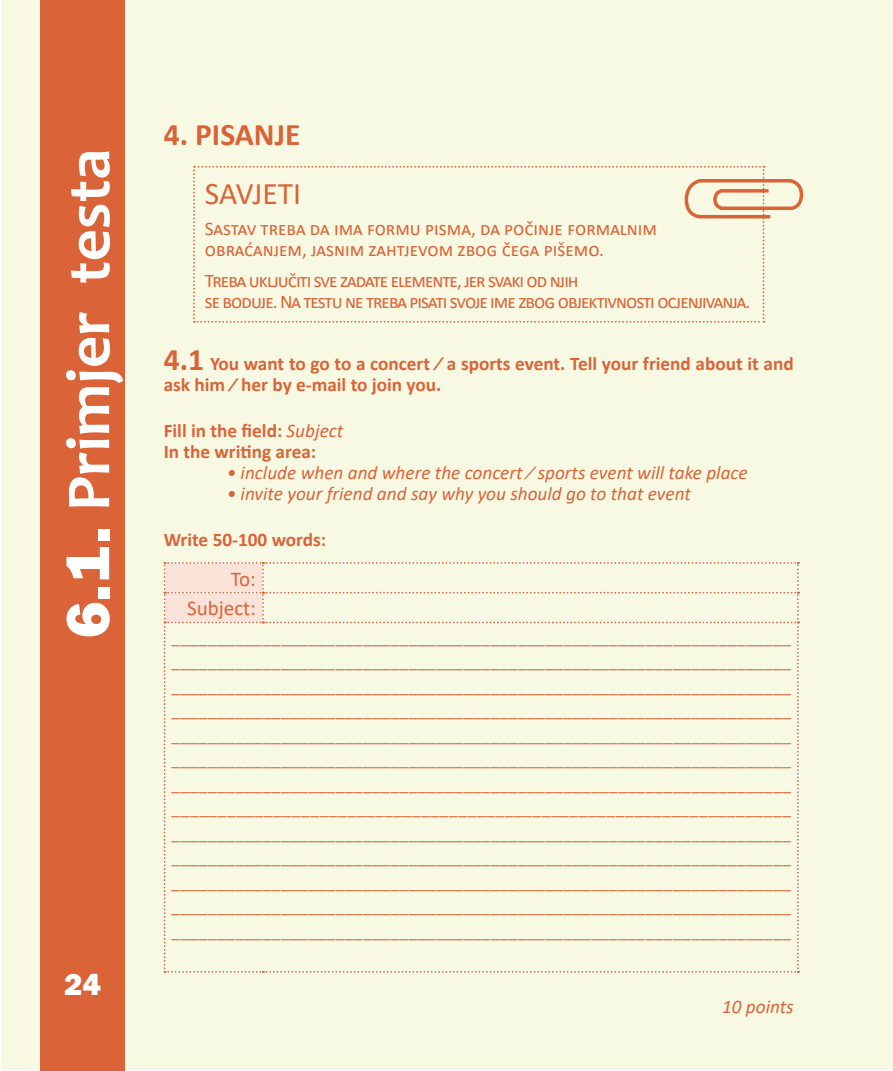
<style>
.page{position:relative;width:893px;height:1071px;background:#fff}
.page>*{position:absolute;margin:0;border:0;box-sizing:border-box;transform-origin:0 0}
.t1{font:700 63px "Candara";color:#fff}
.t2{font:700 31.5px "Calibri";color:#da6338}
.t3{font:31.5px "Calibri";letter-spacing:-.005em;color:#da6338}
.t4{font:800 31.5px "Franklin Gothic";color:#fff}
.t5{font:21px/29.8px "Calibri";color:#da6338;text-align:right}
.t6{font:700 19.25px/21px "Calibri";color:#da6338}
.t7{font:19.25px/21px "Calibri";letter-spacing:-.05em;color:#da6338}
.t8{font:italic 19.25px "Calibri";color:#da6338}
.t9{font:19.25px/21px "Calibri";color:#da6338}
.t10{font:17.5px/24.5px "Calibri";color:#da6338;text-align:justify}
.s1{font-family:"Franklin Gothic";font-weight:800}
.s2{font-size:31.5px}
.s3{font-weight:400;font-style:italic}
</style>
<div class="page">
<div style="left:1px;top:1px;width:891px;height:1069px;background:#f8f9e3"></div>
<svg style="left:164px;top:562px;width:635px;height:411px"></svg>
<div style="left:41px;top:0;width:84px;height:1070px;background:#da6338"></div>
<svg style="left:193px;top:166px;width:611px;height:157px"></svg>
<h1 class="t1" style="left:49px;top:638px;width:491px;rotate:-90deg"><span class="s1">6.1.</span> Primjer testa</h1>
<h2 class="t4" style="left:64px;top:964px;width:38px">24</h2>
<h2 class="t2" style="left:164px;top:112px;width:138px">4. PISANJE</h2>
<h2 class="t3" style="left:205px;top:172px;width:98px">SAVJETI</h2>
<p class="t9" style="left:205px;top:218px;width:454px">Sastav treba da ima formu pisma, da počinje formalnim obraćanjem, jasnim zahtjevom zbog čega pišemo.</p>
<p class="t7" style="left:205px;top:270px;width:547px">Treba uključiti sve zadate elemente, jer svaki od njih<br>se boduje. Na testu ne treba pisati svoje ime zbog objektivnosti ocjenjivanja.</p>
<p class="t6" style="left:164px;top:353px;width:632px"><span class="s2">4.1</span> You want to go to a concert ∕ a sports event. Tell your friend about it and ask him ∕ her by e-mail to join you.</p>
<p class="t6" style="left:164px;top:420px;width:181px">Fill in the field: <span class="s3">Subject<br></span>In the writing area:</p>
<p class="t8" style="left:227px;top:459px;width:522px">• include when and where the concert ∕ sports event will take place</p>
<p class="t8" style="left:227px;top:480px;width:466px">• invite your friend and say why you should go to that event</p>
<p class="t6" style="left:164px;top:529px;width:164px">Write 50-100 words:</p>
<p class="t5" style="left:187px;top:563px;width:70px">To:<br>Subject:</p>
<p class="t10" style="left:172px;top:624px;width:621px">____________________________________________________________________ ____________________________________________________________________ ____________________________________________________________________ ____________________________________________________________________ ____________________________________________________________________ ____________________________________________________________________ ____________________________________________________________________ ___________________________________________________________________ ____________________________________________________________________ ____________________________________________________________________ ____________________________________________________________________ ____________________________________________________________________ ____________________________________________________________________</p>
<p class="t8" style="left:722px;top:993px;width:73px">10 points</p>
</div>
